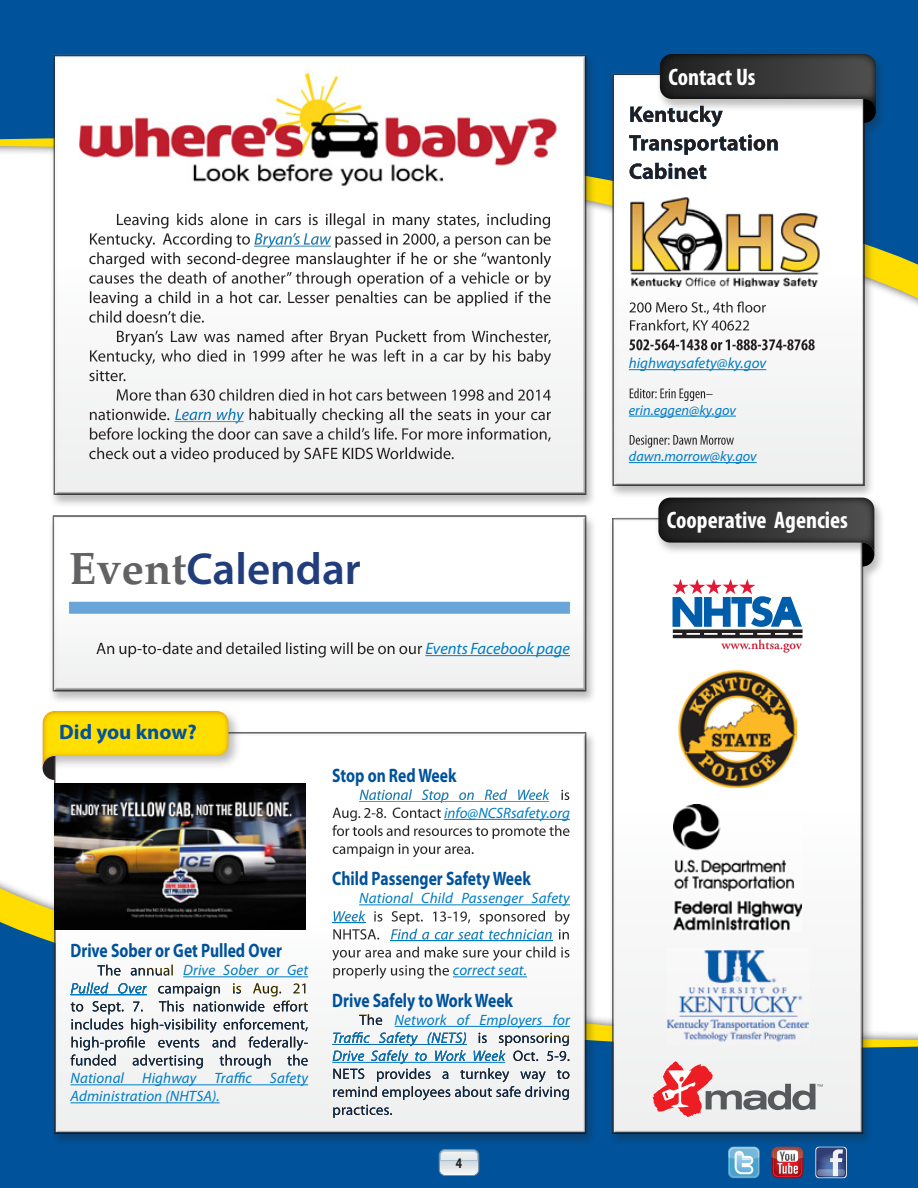
<style>
.page{position:relative;width:918px;height:1188px;background:#fff}
.page>*{position:absolute;margin:0;border:0;box-sizing:border-box;transform-origin:0 0}
.t1{font:600 45px "Myriad Pro";color:#213d7b}
.Small_Reversed_Headi{font:700 condensed 24px "Myriad Pro";color:#fff}
.NIB_heading{font:700 21px "Myriad Pro";color:#00529b}
.t2{font:700 19.5px "Myriad Pro";color:#00529b;scale:.8 1}
.t3{font:italic 16.5px "Myriad Pro";color:#007cc2}
.t4{font:italic 15px/18px "Myriad Pro";letter-spacing:.01em;color:#007cc2}
.t5{font:700 condensed 14.7px "Myriad Pro";color:#231f20}
.t6{font:italic 14.25px "Myriad Pro";color:#007cc2}
.s1{font-family:"Palatino";font-weight:700;color:#626264}
</style>
<div class="page">
<svg style="left:0;top:915px;width:918px;height:273px;background:#236aa2"></svg>
<svg style="left:0;top:0;width:918px;height:271px;background:#1d65a1"></svg>
<div style="left:608px;top:517px;width:265px;height:630px;background:#231f20;opacity:.3"></div>
<div style="left:608px;top:516px;width:259px;height:620px;background:#231f20;opacity:.75"></div>
<div style="left:608px;top:73px;width:267px;height:426px;background:#231f20;opacity:.3"></div>
<div style="left:608px;top:72px;width:261px;height:414px;background:#231f20;opacity:.75"></div>
<div style="left:655px;top:496px;width:230px;height:83px;background:#231f20;opacity:.3"></div>
<svg style="left:862px;top:555px;width:12px;height:12px"></svg>
<img style="left:658px;top:498px;width:216px;height:57px">
<div style="left:656px;top:52px;width:231px;height:83px;background:#231f20;opacity:.3"></div>
<svg style="left:864px;top:111px;width:12px;height:12px"></svg>
<img style="left:660px;top:54px;width:216px;height:57px">
<div style="left:49px;top:514px;width:547px;height:191px;background:#231f20;opacity:.3"></div>
<div style="left:49px;top:514px;width:541px;height:180px;background:#231f20;opacity:.75"></div>
<div style="left:49px;top:53px;width:548px;height:455px;background:#231f20;opacity:.3"></div>
<div style="left:49px;top:53px;width:541px;height:443px;background:#231f20;opacity:.75"></div>
<div style="left:50px;top:730px;width:547px;height:417px;background:#231f20;opacity:.3"></div>
<div style="left:50px;top:730px;width:540px;height:407px;background:#231f20;opacity:.75"></div>
<svg style="left:43px;top:769px;width:186px;height:11px"></svg>
<svg style="left:42px;top:700px;width:200px;height:69px;fill:#fede00"></svg>
<img style="left:61px;top:69px;width:506px;height:120px">
<img style="left:54px;top:783px;width:252px;height:146px">
<svg style="left:439px;top:1149px;width:40px;height:27px"></svg>
<img style="left:440px;top:1156px;width:38px;height:5px">
<img style="left:440px;top:1151px;width:38px;height:5px">
<svg style="left:815px;top:1147px;width:32px;height:31px"></svg>
<svg style="left:816px;top:1147px;width:30px;height:30px"></svg>
<svg style="left:817px;top:1169px;width:28px;height:7px"></svg>
<svg style="left:772px;top:1147px;width:31px;height:31px"></svg>
<svg style="left:728px;top:1147px;width:32px;height:31px"></svg>
<svg style="left:728px;top:1147px;width:32px;height:30px"></svg>
<h6 class="Small_Reversed_Headi" style="left:668px;top:64px;width:89px">Contact Us</h6>
<h1 class="t1" style="left:69px;top:544px;width:293px"><span class="s1">Event</span>Calendar</h1>
<p class="NIB_heading" style="left:59px;top:720px;width:139px">Did you know?</p>
<p class="t3" style="left:425px;top:640px;width:146px">Events Facebook page</p>
<h3 class="t2" style="left:332px;top:764px;width:157px">Stop on Red Week</h3>
<p class="t4" style="left:444px;top:804px;width:127px">info@NCSRsafety.org</p>
<h3 class="t2" style="left:70px;top:940px;width:266px">Drive Sober or Get Pulled Over</h3>
<p class="t4" style="left:183px;top:962px;width:127px">Drive Sober or Get</p>
<p class="t4" style="left:70px;top:1070px;width:239px">National Highway Traffic Safety<br>Administration (NHTSA).</p>
<h3 class="t2" style="left:332px;top:868px;width:250px">Child Passenger Safety Week</h3>
<p class="t4" style="left:359px;top:890px;width:212px">National Child Passenger Safety</p>
<p class="t4" style="left:453px;top:962px;width:76px">correct seat.</p>
<h3 class="t2" style="left:332px;top:989px;width:228px">Drive Safely to Work Week</h3>
<p class="t4" style="left:395px;top:1011px;width:177px">Network of Employers for</p>
<p class="t5" style="left:456px;top:1155px;width:8px">4</p>
<p class="t4" style="left:629px;top:355px;width:139px">highwaysafety@ky.gov</p>
<p class="t6" style="left:629px;top:402px;width:109px">erin.eggen@ky.gov</p>
<p class="t6" style="left:629px;top:449px;width:129px">dawn.morrow@ky.gov</p>
<p class="Small_Reversed_Headi" style="left:667px;top:507px;width:183px">Cooperative Agencies</p>
</div>
